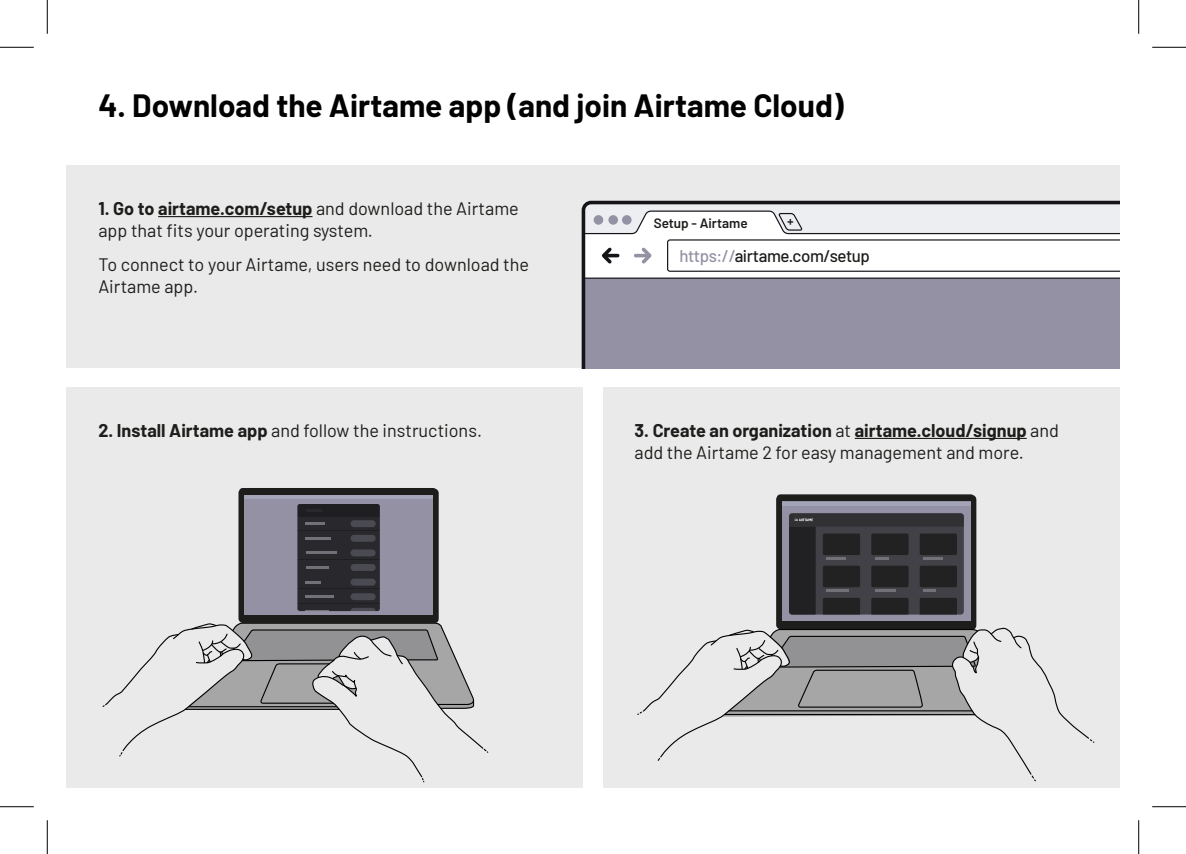
<style>
.page{position:relative;width:1186px;height:854px;background:#fff}
.page>*{position:absolute;margin:0;border:0;box-sizing:border-box;transform-origin:0 0}
.t1{font:700 31.5px "Barlow";color:#020203}
.Paragraph{font:18px/21.6px "Barlow";color:#1d1d1b}
.t2{font:500 16.88px "Barlow";letter-spacing:-.025em;color:#1d1d1b}
.t3{font:600 13.5px "Barlow";color:#1d1d1b}
.s1{font-weight:700}
.s2{color:#9391a3}
</style>
<div class="page">
<div style="left:602px;top:387px;width:517px;height:400px;background:#e9eae9"></div>
<hr style="left:854px;top:438px;width:172px;height:1px;background:#1d1d1b">
<div style="left:66px;top:387px;width:517px;height:400px;background:#e9eae9"></div>
<div style="left:66px;top:165px;width:1053px;height:203px;background:#e9eae9"></div>
<hr style="left:158px;top:216px;width:154px;height:1px;background:#1d1d1b">
<svg style="left:637px;top:494px;width:457px;height:286px"></svg>
<svg style="left:103px;top:488px;width:385px;height:294px"></svg>
<svg style="left:581px;top:200px;width:538px;height:168px;background:#9594a4"></svg>
<svg style="left:582px;top:202px;width:537px;height:70px"></svg>
<hr style="left:0;top:47px;width:34px;height:1px;background:#000">
<hr style="left:1151px;top:47px;width:34px;height:1px;background:#000">
<hr style="left:0;top:806px;width:34px;height:1px;background:#000">
<hr style="left:1151px;top:806px;width:34px;height:1px;background:#000">
<hr style="left:47px;top:0;width:1px;height:34px;background:#000">
<hr style="left:47px;top:820px;width:1px;height:33px;background:#000">
<hr style="left:1137px;top:0;width:1px;height:34px;background:#000">
<hr style="left:1137px;top:820px;width:1px;height:33px;background:#000">
<p class="t1" style="left:98px;top:82px;width:746px">4. Download the Airtame app (and join Airtame Cloud)</p>
<p class="Paragraph" style="left:98px;top:196px;width:422px"><span class="s1">1. Go to airtame.com/setup</span> and download the Airtame app that fits your operating system.</p>
<p class="Paragraph" style="left:98px;top:252px;width:432px">To connect to your Airtame, users need to download the<br>Airtame app.</p>
<p class="Paragraph" style="left:98px;top:418px;width:385px"><span class="s1">2. Install Airtame app</span> and follow the instructions.</p>
<p class="t3" style="left:653px;top:213px;width:95px">Setup - Airtame</p>
<p class="t3" style="left:787px;top:211px;width:8px">+</p>
<p class="t2" style="left:679px;top:243px;width:192px"><span class="s2">https://</span>airtame.com/setup</p>
<p class="Paragraph" style="left:634px;top:418px;width:426px"><span class="s1">3. Create an organization</span> at <span class="s1">airtame.cloud/signup</span> and add the Airtame 2 for easy management and more.</p>
</div>
